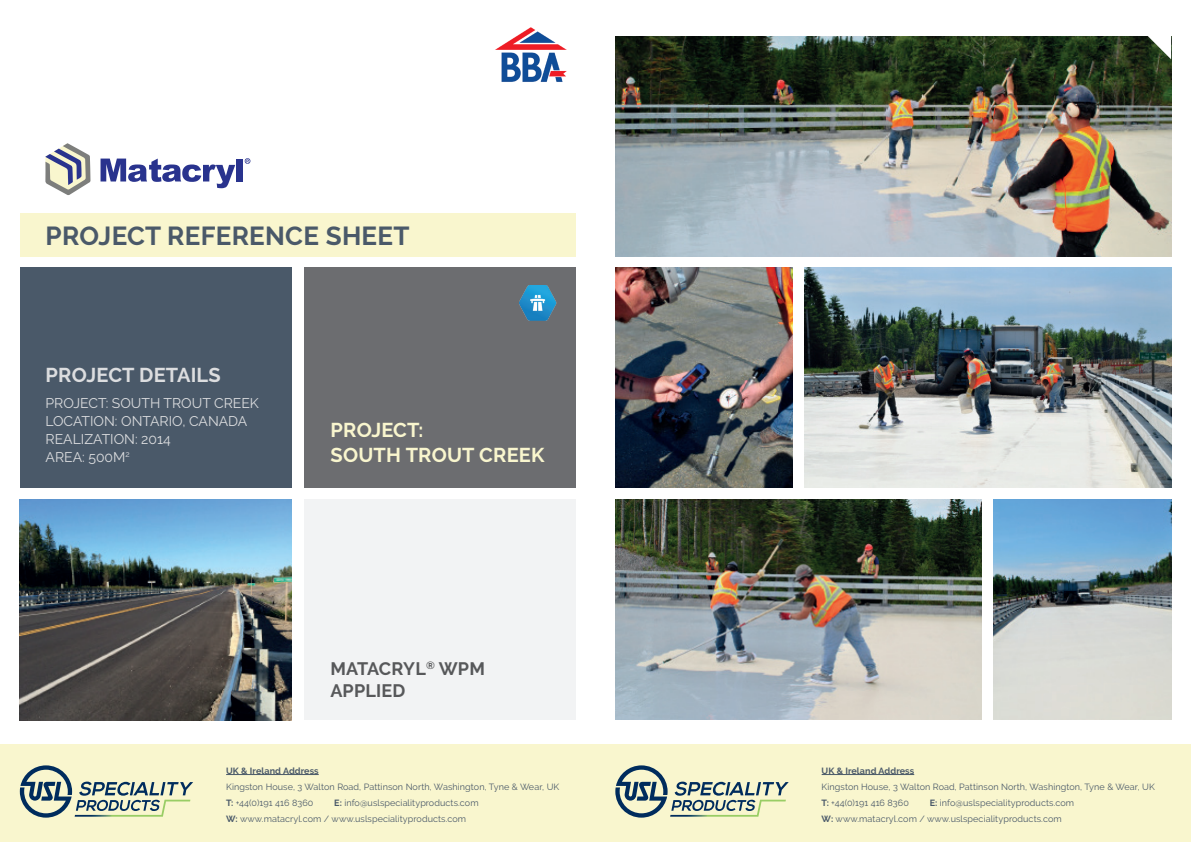
<style>
.page{position:relative;width:1191px;height:842px;background:#fff}
.page>*{position:absolute;margin:0;border:0;box-sizing:border-box;transform-origin:0 0}
.t1{font:700 26px "Raleway";letter-spacing:.01em;color:#4a5969}
.t2{font:700 20px/25px "Raleway";letter-spacing:.01em;color:#f9f6ce}
.t3{font:700 20px "Raleway";letter-spacing:.01em;color:#dcdddf}
.t4{font:700 18px/22px "Raleway";letter-spacing:.01em;color:#57585a}
.t5{font:14px/18px "Raleway";color:#dcdddf}
.t6{font:9px/16px "Raleway";letter-spacing:.01em;color:#4a5969}
.t7{font:700 9px "Raleway";letter-spacing:.01em;color:#4a5969}
.s1{font-weight:700}
</style>
<div class="page">
<div style="left:20px;top:213px;width:555px;height:44px;background:#f9f6ce"></div>
<div style="left:20px;top:267px;width:272px;height:220px;background:#4a5969"></div>
<div style="left:0;top:744px;width:1191px;height:98px;background:#f9f6ce"></div>
<img style="left:615px;top:36px;width:556px;height:220px">
<img style="left:804px;top:267px;width:367px;height:220px">
<img style="left:615px;top:499px;width:367px;height:220px">
<img style="left:994px;top:499px;width:177px;height:220px">
<img style="left:615px;top:267px;width:177px;height:220px">
<svg style="left:20px;top:765px;width:173px;height:53px"></svg>
<svg style="left:615px;top:765px;width:173px;height:53px"></svg>
<hr style="left:226px;top:774px;width:93px;height:1px;background:#4a5969">
<hr style="left:821px;top:774px;width:93px;height:1px;background:#4a5969">
<img style="left:20px;top:499px;width:272px;height:221px">
<svg style="left:1147px;top:36px;width:24px;height:23px"></svg>
<div style="left:304px;top:267px;width:271px;height:220px;background:#6c6d70"></div>
<div style="left:304px;top:499px;width:271px;height:220px;background:#f2f3f4"></div>
<svg style="left:100px;top:159px;width:135px;height:29px"></svg>
<div style="left:236px;top:159px;width:6px;height:22px;background:#29338e"></div>
<svg style="left:245px;top:158px;width:5px;height:6px"></svg>
<svg style="left:45px;top:143px;width:45px;height:52px"></svg>
<img style="left:519px;top:285px;width:38px;height:35px">
<img style="left:495px;top:27px;width:72px;height:55px">
<h1 class="t1" style="left:46px;top:221px;width:365px">PROJECT REFERENCE SHEET</h1>
<h2 class="t3" style="left:46px;top:364px;width:177px">PROJECT DETAILS</h2>
<h3 class="t5" style="left:46px;top:394px;width:215px">PROJECT: SOUTH TROUT CREEK<br>LOCATION: ONTARIO, CANADA<br>REALIZATION: 2014<br>AREA: 500M<sup>2</sup></h3>
<h2 class="t2" style="left:330px;top:418px;width:215px">PROJECT:<br>SOUTH TROUT CREEK</h2>
<h3 class="t4" style="left:330px;top:658px;width:156px">MATACRYL<sup>®</sup> WPM<br>APPLIED</h3>
<p class="t7" style="left:226px;top:765px;width:94px">UK &amp; Ireland Address</p>
<p class="t6" style="left:226px;top:779px;width:335px">Kingston House, 3 Walton Road, Pattinson North, Washington, Tyne &amp; Wear, UK<br><span class="s1">T:</span> +44(0)191 416 8360</p>
<p class="t6" style="left:226px;top:795px;width:254px;text-indent:108px"><span class="s1">E:</span> info@uslspecialityproducts.com<br><span class="s1">W:</span> www.matacryl.com / www.uslspecialityproducts.com</p>
<p class="t7" style="left:821px;top:765px;width:94px">UK &amp; Ireland Address</p>
<p class="t6" style="left:821px;top:779px;width:335px">Kingston House, 3 Walton Road, Pattinson North, Washington, Tyne &amp; Wear, UK<br><span class="s1">T:</span> +44(0)191 416 8360</p>
<p class="t6" style="left:821px;top:795px;width:254px;text-indent:108px"><span class="s1">E:</span> info@uslspecialityproducts.com<br><span class="s1">W:</span> www.matacryl.com / www.uslspecialityproducts.com</p>
</div>
